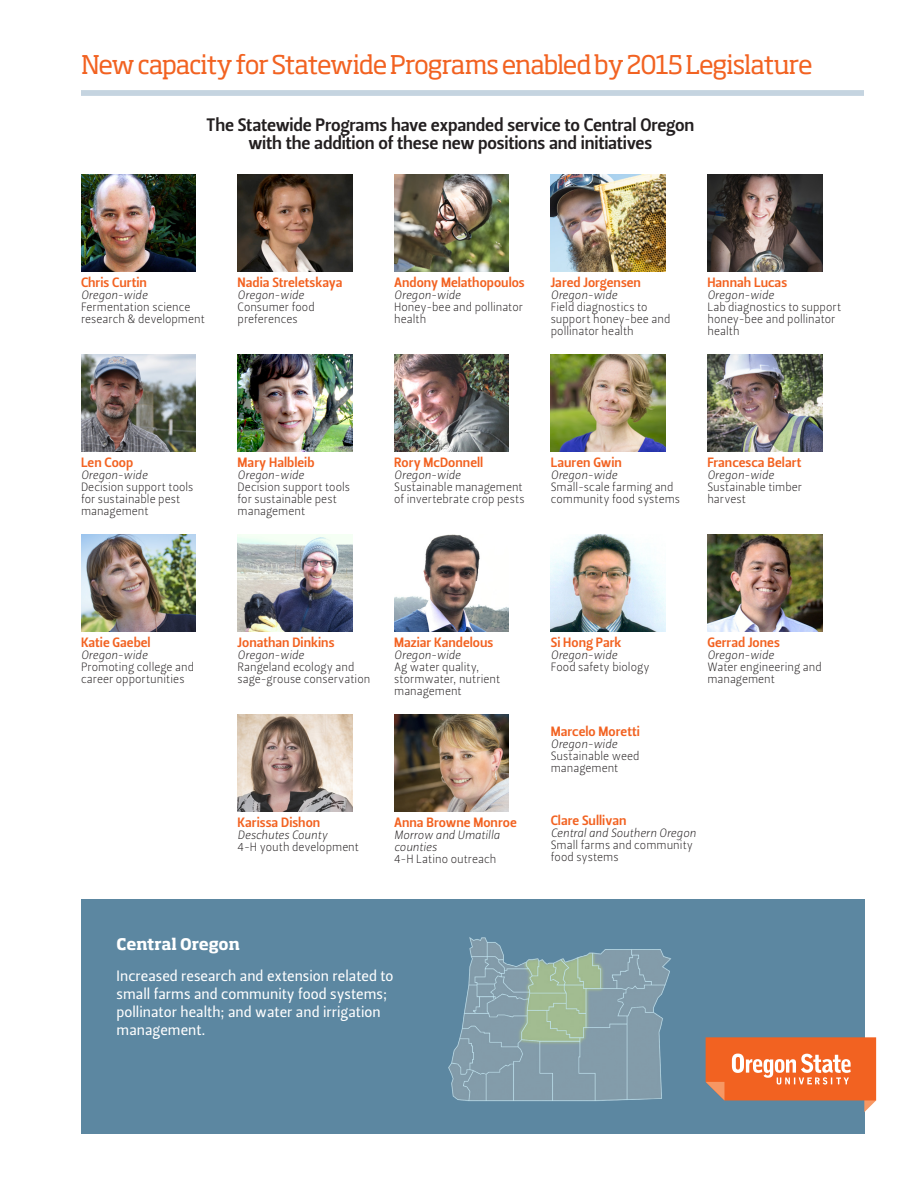
<style>
.page{position:relative;width:918px;height:1188px;background:#fff}
.page>*{position:absolute;margin:0;border:0;box-sizing:border-box;transform-origin:0 0}
.t1{font:25.5px "Soho Std";letter-spacing:-.05em;color:#f26221}
.subhead_2{font:18px/18px "Leitura Sans Grot 3";letter-spacing:-.015em;color:#231f20;text-align:center}
.sidebar_light{font:700 15.75px "Soho Std";letter-spacing:-.005em;color:#fff}
.sidebar_light-2{font:15px/18px "Leitura Sans Grot 2";color:#fff}
.bio{font:13.5px "Leitura Sans Grot 3";color:#f26221}
.bio-2{font:12px/12px "Leitura Sans Grot 1";color:#231f20}
.bio-3{font:12px/12px "Leitura Sans Italic 1";letter-spacing:.005em;color:#231f20}
</style>
<div class="page">
<img style="left:81px;top:174px;width:115px;height:97px">
<img style="left:238px;top:174px;width:114px;height:97px">
<img style="left:394px;top:174px;width:115px;height:97px">
<img style="left:551px;top:174px;width:115px;height:97px">
<img style="left:707px;top:174px;width:115px;height:97px">
<img style="left:81px;top:354px;width:115px;height:97px">
<img style="left:238px;top:354px;width:114px;height:97px">
<img style="left:394px;top:354px;width:115px;height:97px">
<img style="left:551px;top:354px;width:115px;height:97px">
<img style="left:707px;top:354px;width:115px;height:97px">
<img style="left:81px;top:534px;width:115px;height:97px">
<img style="left:238px;top:534px;width:114px;height:97px">
<img style="left:394px;top:534px;width:115px;height:97px">
<img style="left:551px;top:534px;width:115px;height:97px">
<img style="left:707px;top:534px;width:115px;height:97px">
<img style="left:238px;top:714px;width:114px;height:97px">
<img style="left:394px;top:714px;width:115px;height:97px">
<div style="left:81px;top:90px;width:783px;height:6px;background:#c5d4e0"></div>
<div style="left:81px;top:900px;width:783px;height:234px;background:#5c87a1"></div>
<svg style="left:706px;top:1037px;width:170px;height:75px"></svg>
<img style="left:448px;top:937px;width:223px;height:165px">
<h1 class="t1" style="left:81px;top:48px;width:733px">New capacity for Statewide Programs enabled by 2015 Legislature</h1>
<p class="subhead_2" style="left:206px;top:116px;width:489px">The Statewide Programs have expanded service to Central Oregon with the addition of these new positions and initiatives</p>
<p class="bio" style="left:81px;top:273px;width:68px">Chris Curtin</p>
<p class="bio-3" style="left:81px;top:289px;width:68px">Oregon-wide</p>
<p class="bio-2" style="left:81px;top:301px;width:125px">Fermentation science research &amp; development</p>
<p class="bio" style="left:238px;top:273px;width:107px">Nadia Streletskaya</p>
<p class="bio-3" style="left:238px;top:289px;width:68px">Oregon-wide</p>
<p class="bio-2" style="left:238px;top:301px;width:79px">Consumer food preferences</p>
<p class="bio" style="left:394px;top:273px;width:132px">Andony Melathopoulos</p>
<p class="bio-3" style="left:394px;top:289px;width:68px">Oregon-wide</p>
<p class="bio-2" style="left:394px;top:301px;width:130px">Honey-bee and pollinator health</p>
<p class="bio" style="left:551px;top:273px;width:92px">Jared Jorgensen</p>
<p class="bio-3" style="left:551px;top:289px;width:68px">Oregon-wide</p>
<p class="bio-2" style="left:551px;top:301px;width:121px">Field diagnostics to support honey-bee and pollinator health</p>
<p class="bio" style="left:707px;top:273px;width:81px">Hannah Lucas</p>
<p class="bio-3" style="left:707px;top:289px;width:68px">Oregon-wide</p>
<p class="bio-2" style="left:707px;top:301px;width:135px">Lab diagnostics to support honey-bee and pollinator health</p>
<p class="bio" style="left:81px;top:453px;width:54px">Len Coop</p>
<p class="bio-3" style="left:81px;top:469px;width:68px">Oregon-wide</p>
<p class="bio-2" style="left:81px;top:481px;width:114px">Decision support tools for sustainable pest management</p>
<p class="bio" style="left:238px;top:453px;width:78px">Mary Halbleib</p>
<p class="bio-3" style="left:238px;top:469px;width:68px">Oregon-wide</p>
<p class="bio-2" style="left:238px;top:481px;width:114px">Decision support tools for sustainable pest management</p>
<p class="bio" style="left:394px;top:453px;width:91px">Rory McDonnell</p>
<p class="bio-3" style="left:394px;top:469px;width:68px">Oregon-wide</p>
<p class="bio-2" style="left:394px;top:481px;width:132px">Sustainable management of invertebrate crop pests</p>
<p class="bio" style="left:551px;top:453px;width:73px">Lauren Gwin</p>
<p class="bio-3" style="left:551px;top:469px;width:68px">Oregon-wide</p>
<p class="bio-2" style="left:551px;top:481px;width:131px">Small-scale farming and community food systems</p>
<p class="bio" style="left:707px;top:453px;width:96px">Francesca Belart</p>
<p class="bio-3" style="left:707px;top:469px;width:68px">Oregon-wide</p>
<p class="bio-2" style="left:707px;top:481px;width:96px">Sustainable timber harvest</p>
<p class="bio" style="left:81px;top:633px;width:71px">Katie Gaebel</p>
<p class="bio-3" style="left:81px;top:649px;width:68px">Oregon-wide</p>
<p class="bio-2" style="left:81px;top:661px;width:115px">Promoting college and career opportunities</p>
<p class="bio" style="left:238px;top:633px;width:99px">Jonathan Dinkins</p>
<p class="bio-3" style="left:238px;top:649px;width:68px">Oregon-wide</p>
<p class="bio-2" style="left:238px;top:661px;width:134px">Rangeland ecology and sage-grouse conservation</p>
<p class="bio" style="left:394px;top:633px;width:101px">Maziar Kandelous</p>
<p class="bio-3" style="left:394px;top:649px;width:68px">Oregon-wide</p>
<p class="bio-2" style="left:394px;top:661px;width:107px">Ag water quality, stormwater, nutrient management</p>
<p class="bio" style="left:238px;top:813px;width:84px">Karissa Dishon</p>
<p class="bio-3" style="left:238px;top:829px;width:92px">Deschutes County</p>
<p class="bio-2" style="left:238px;top:841px;width:123px">4-H youth development</p>
<p class="bio" style="left:394px;top:813px;width:124px">Anna Browne Monroe</p>
<p class="bio-3" style="left:394px;top:829px;width:107px">Morrow and Umatilla counties</p>
<p class="bio-2" style="left:394px;top:853px;width:104px">4-H Latino outreach</p>
<p class="sidebar_light" style="left:117px;top:934px;width:125px">Central Oregon</p>
<p class="sidebar_light-2" style="left:117px;top:967px;width:278px">Increased research and extension related to small farms and community food systems; pollinator health; and water and irrigation management.</p>
<p class="bio" style="left:551px;top:633px;width:72px">Si Hong Park</p>
<p class="bio-3" style="left:551px;top:649px;width:68px">Oregon-wide</p>
<p class="bio-2" style="left:551px;top:661px;width:100px">Food safety biology</p>
<p class="bio" style="left:707px;top:633px;width:74px">Gerrad Jones</p>
<p class="bio-3" style="left:707px;top:649px;width:68px">Oregon-wide</p>
<p class="bio-2" style="left:707px;top:661px;width:116px">Water engineering and management</p>
<p class="bio" style="left:551px;top:723px;width:91px">Marcelo Moretti</p>
<p class="bio-3" style="left:551px;top:738px;width:68px">Oregon-wide</p>
<p class="bio-2" style="left:551px;top:750px;width:90px">Sustainable weed management</p>
<p class="bio" style="left:551px;top:811px;width:77px">Clare Sullivan</p>
<p class="bio-3" style="left:551px;top:827px;width:147px">Central and Southern Oregon</p>
<p class="bio-2" style="left:551px;top:839px;width:144px">Small farms and community food systems</p>
</div>
